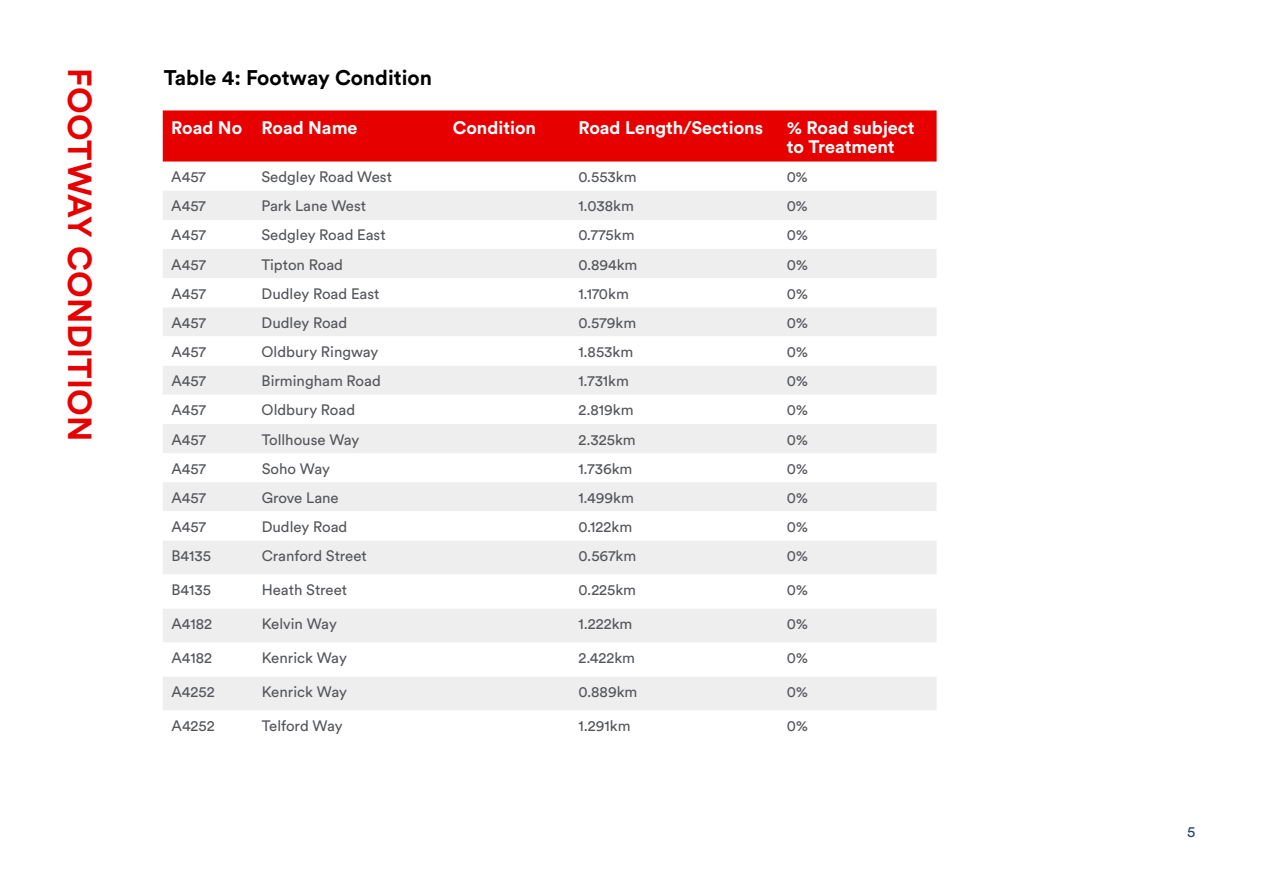
<style>
.page{position:relative;width:1263px;height:893px;background:#fff}
.page>*{position:absolute;margin:0;border:0;box-sizing:border-box;transform-origin:0 0}
.t1{font:700 33px "Circular Std";letter-spacing:.01em;color:#e70000}
.t2{font:700 21px "Circular Std";color:#000}
.t3{font:700 18px/19.5px "Circular Std";color:#fff}
.t4{font:15px "Circular Std";color:#54565a}
.t5{font:15px "Circular Std";color:#20495d}
</style>
<div class="page">
<div style="left:163px;top:110px;width:773px;height:52px;background:#e70000"></div>
<svg style="left:163px;top:191px;width:773px;height:87px;fill:#eeeeef"></svg>
<svg style="left:163px;top:308px;width:773px;height:402px;fill:#eeeeef"></svg>
<h1 class="t1" style="left:101px;top:68px;width:375px;rotate:90deg">FOOTWAY CONDITION</h1>
<h2 class="t2" style="left:164px;top:64px;width:270px">Table 4: Footway Condition</h2>
<p class="t3" style="left:171px;top:117px;width:188px">Road No Road Name</p>
<p class="t3" style="left:453px;top:117px;width:85px">Condition</p>
<p class="t3" style="left:578px;top:117px;width:186px">Road Length/Sections</p>
<p class="t3" style="left:787px;top:117px;width:129px">% Road subject to Treatment</p>
<p class="t4" style="left:171px;top:168px;width:36px">A457</p>
<p class="t4" style="left:262px;top:168px;width:132px">Sedgley Road West</p>
<p class="t4" style="left:578px;top:168px;width:60px">0.553km</p>
<p class="t4" style="left:787px;top:168px;width:23px">0%</p>
<p class="t4" style="left:171px;top:197px;width:36px">A457</p>
<p class="t4" style="left:262px;top:197px;width:106px">Park Lane West</p>
<p class="t4" style="left:578px;top:197px;width:57px">1.038km</p>
<p class="t4" style="left:787px;top:197px;width:23px">0%</p>
<p class="t4" style="left:171px;top:226px;width:36px">A457</p>
<p class="t4" style="left:262px;top:226px;width:126px">Sedgley Road East</p>
<p class="t4" style="left:578px;top:226px;width:58px">0.775km</p>
<p class="t4" style="left:787px;top:226px;width:23px">0%</p>
<p class="t4" style="left:171px;top:255px;width:36px">A457</p>
<p class="t4" style="left:262px;top:255px;width:83px">Tipton Road</p>
<p class="t4" style="left:578px;top:255px;width:61px">0.894km</p>
<p class="t4" style="left:787px;top:255px;width:23px">0%</p>
<p class="t4" style="left:171px;top:284px;width:36px">A457</p>
<p class="t4" style="left:262px;top:284px;width:119px">Dudley Road East</p>
<p class="t4" style="left:578px;top:284px;width:52px">1.170km</p>
<p class="t4" style="left:787px;top:284px;width:23px">0%</p>
<p class="t4" style="left:171px;top:314px;width:36px">A457</p>
<p class="t4" style="left:262px;top:314px;width:87px">Dudley Road</p>
<p class="t4" style="left:578px;top:314px;width:59px">0.579km</p>
<p class="t4" style="left:787px;top:314px;width:23px">0%</p>
<p class="t4" style="left:171px;top:343px;width:36px">A457</p>
<p class="t4" style="left:262px;top:343px;width:118px">Oldbury Ringway</p>
<p class="t4" style="left:578px;top:343px;width:56px">1.853km</p>
<p class="t4" style="left:787px;top:343px;width:23px">0%</p>
<p class="t4" style="left:171px;top:372px;width:36px">A457</p>
<p class="t4" style="left:262px;top:372px;width:121px">Birmingham Road</p>
<p class="t4" style="left:578px;top:372px;width:52px">1.731km</p>
<p class="t4" style="left:787px;top:372px;width:23px">0%</p>
<p class="t4" style="left:171px;top:401px;width:36px">A457</p>
<p class="t4" style="left:262px;top:401px;width:95px">Oldbury Road</p>
<p class="t4" style="left:578px;top:401px;width:57px">2.819km</p>
<p class="t4" style="left:787px;top:401px;width:23px">0%</p>
<p class="t4" style="left:171px;top:430px;width:36px">A457</p>
<p class="t4" style="left:262px;top:430px;width:99px">Tollhouse Way</p>
<p class="t4" style="left:578px;top:430px;width:59px">2.325km</p>
<p class="t4" style="left:787px;top:430px;width:23px">0%</p>
<p class="t4" style="left:171px;top:459px;width:36px">A457</p>
<p class="t4" style="left:262px;top:459px;width:70px">Soho Way</p>
<p class="t4" style="left:578px;top:459px;width:55px">1.736km</p>
<p class="t4" style="left:787px;top:459px;width:23px">0%</p>
<p class="t4" style="left:171px;top:488px;width:36px">A457</p>
<p class="t4" style="left:262px;top:488px;width:79px">Grove Lane</p>
<p class="t4" style="left:578px;top:488px;width:57px">1.499km</p>
<p class="t4" style="left:787px;top:488px;width:23px">0%</p>
<p class="t4" style="left:171px;top:518px;width:36px">A457</p>
<p class="t4" style="left:262px;top:518px;width:87px">Dudley Road</p>
<p class="t4" style="left:578px;top:518px;width:55px">0.122km</p>
<p class="t4" style="left:787px;top:518px;width:23px">0%</p>
<p class="t4" style="left:171px;top:547px;width:41px">B4135</p>
<p class="t4" style="left:262px;top:547px;width:107px">Cranford Street</p>
<p class="t4" style="left:578px;top:547px;width:59px">0.567km</p>
<p class="t4" style="left:787px;top:547px;width:23px">0%</p>
<p class="t4" style="left:171px;top:581px;width:41px">B4135</p>
<p class="t4" style="left:262px;top:581px;width:87px">Heath Street</p>
<p class="t4" style="left:578px;top:581px;width:59px">0.225km</p>
<p class="t4" style="left:787px;top:581px;width:23px">0%</p>
<p class="t4" style="left:171px;top:615px;width:42px">A4182</p>
<p class="t4" style="left:262px;top:615px;width:77px">Kelvin Way</p>
<p class="t4" style="left:578px;top:615px;width:55px">1.222km</p>
<p class="t4" style="left:787px;top:615px;width:23px">0%</p>
<p class="t4" style="left:172px;top:649px;width:42px">A4182</p>
<p class="t4" style="left:262px;top:649px;width:87px">Kenrick Way</p>
<p class="t4" style="left:579px;top:649px;width:58px">2.422km</p>
<p class="t4" style="left:787px;top:649px;width:23px">0%</p>
<p class="t4" style="left:172px;top:683px;width:45px">A4252</p>
<p class="t4" style="left:262px;top:683px;width:87px">Kenrick Way</p>
<p class="t4" style="left:579px;top:683px;width:60px">0.889km</p>
<p class="t4" style="left:787px;top:683px;width:23px">0%</p>
<p class="t4" style="left:172px;top:717px;width:45px">A4252</p>
<p class="t4" style="left:262px;top:717px;width:82px">Telford Way</p>
<p class="t4" style="left:579px;top:717px;width:53px">1.291km</p>
<p class="t4" style="left:787px;top:717px;width:23px">0%</p>
<p class="t5" style="left:1187px;top:823px;width:10px">5</p>
</div>
